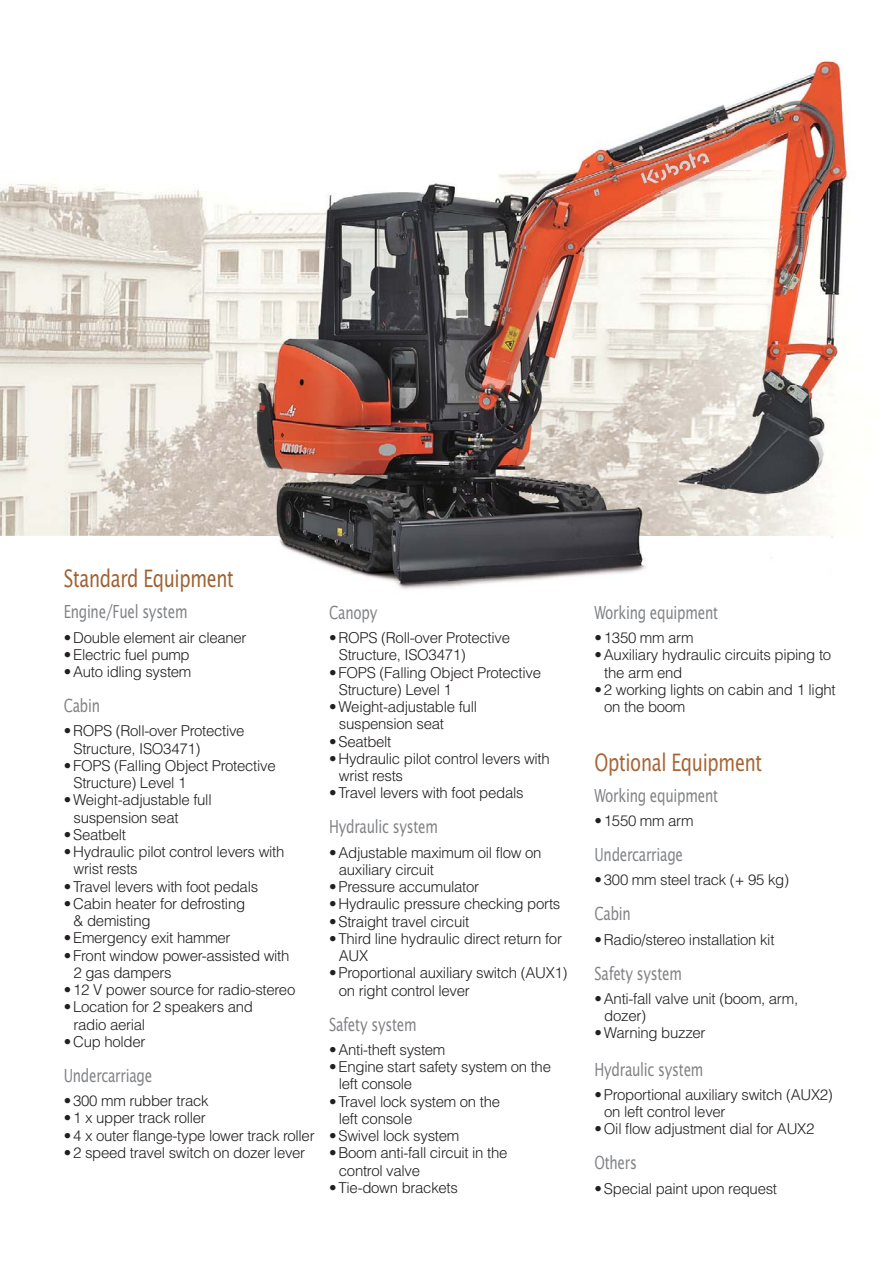
<style>
.page{position:relative;width:893px;height:1263px;background:#fff}
.page>*{position:absolute;margin:0;border:0;box-sizing:border-box;transform-origin:0 0}
.t1{font:24px "Lucida Sans";letter-spacing:-.02em;color:#9f6233;scale:.75 1}
.t2{font:24px "Lucida Sans";letter-spacing:-.02em;color:#a76535;scale:.75 1}
.t3{font:18px "Lucida Sans";letter-spacing:-.02em;color:#808285;scale:.75 1}
.t4{font:300 15px/17.2px "Helvetica";letter-spacing:-.02em;color:#231f20}
</style>
<div class="page">
<img style="left:0;top:183px;width:245px;height:353px">
<img style="left:842px;top:106px;width:5px;height:64px">
<img style="left:578px;top:60px;width:264px;height:110px">
<img style="left:279px;top:536px;width:554px;height:54px">
<img style="left:245px;top:170px;width:605px;height:366px">
<h1 class="t1" style="left:64px;top:569px;width:228px">Standard Equipment</h1>
<p class="t3" style="left:64px;top:604px;width:167px">Engine/Fuel system</p>
<p class="t4" style="left:64px;top:630px;width:184px">•Double element air cleaner</p>
<p class="t4" style="left:64px;top:647px;width:128px">•Electric fuel pump</p>
<p class="t4" style="left:64px;top:665px;width:129px">•Auto idling system</p>
<p class="t3" style="left:64px;top:698px;width:50px">Cabin</p>
<p class="t4" style="left:74px;top:724px;width:173px;text-indent:-10px">•ROPS (Roll-over Protective<br>Structure, ISO3471)</p>
<p class="t4" style="left:74px;top:758px;width:204px;text-indent:-10px">•FOPS (Falling Object Protective<br>Structure) Level 1</p>
<p class="t4" style="left:74px;top:793px;width:140px;text-indent:-10px">•Weight-adjustable full suspension seat</p>
<p class="t4" style="left:64px;top:827px;width:64px">•Seatbelt</p>
<p class="t4" style="left:74px;top:845px;width:212px;text-indent:-10px">•Hydraulic pilot control levers with wrist rests</p>
<p class="t4" style="left:64px;top:879px;width:196px">•Travel levers with foot pedals</p>
<p class="t4" style="left:74px;top:896px;width:173px;text-indent:-10px">• Cabin heater for defrosting &amp; demisting</p>
<p class="t4" style="left:64px;top:931px;width:168px">•Emergency exit hammer</p>
<p class="t4" style="left:74px;top:948px;width:217px;text-indent:-10px">•Front window power-assisted with<br>2 gas dampers</p>
<p class="t4" style="left:64px;top:983px;width:233px">•12 V power source for radio-stereo</p>
<p class="t4" style="left:74px;top:1000px;width:181px;text-indent:-10px">•Location for 2 speakers and radio aerial</p>
<p class="t4" style="left:64px;top:1034px;width:83px">•Cup holder</p>
<p class="t3" style="left:64px;top:1068px;width:120px">Undercarriage</p>
<p class="t4" style="left:64px;top:1094px;width:146px">•300 mm rubber track</p>
<p class="t4" style="left:64px;top:1111px;width:144px">•1 x upper track roller</p>
<p class="t4" style="left:64px;top:1128px;width:252px">•4 x outer flange-type lower track roller</p>
<p class="t4" style="left:64px;top:1145px;width:243px">•2 speed travel switch on dozer lever</p>
<p class="t3" style="left:329px;top:605px;width:66px">Canopy</p>
<p class="t4" style="left:339px;top:631px;width:173px;text-indent:-10px">•ROPS (Roll-over Protective<br>Structure, ISO3471)</p>
<p class="t4" style="left:339px;top:665px;width:204px;text-indent:-10px">•FOPS (Falling Object Protective<br>Structure) Level 1</p>
<p class="t4" style="left:339px;top:700px;width:140px;text-indent:-10px">•Weight-adjustable full suspension seat</p>
<p class="t4" style="left:329px;top:734px;width:64px">•Seatbelt</p>
<p class="t4" style="left:339px;top:751px;width:212px;text-indent:-10px">• Hydraulic pilot control levers with wrist rests</p>
<p class="t4" style="left:329px;top:786px;width:196px">•Travel levers with foot pedals</p>
<p class="t3" style="left:329px;top:819px;width:147px">Hydraulic system</p>
<p class="t4" style="left:339px;top:845px;width:204px;text-indent:-10px">•Adjustable maximum oil flow on auxiliary circuit</p>
<p class="t4" style="left:329px;top:880px;width:151px">•Pressure accumulator</p>
<p class="t4" style="left:329px;top:897px;width:233px">•Hydraulic pressure checking ports</p>
<p class="t4" style="left:329px;top:914px;width:142px">•Straight travel circuit</p>
<p class="t4" style="left:339px;top:931px;width:225px;text-indent:-10px">•Third line hydraulic direct return for<br>AUX</p>
<p class="t4" style="left:339px;top:966px;width:230px;text-indent:-10px">•Proportional auxiliary switch (AUX1) on right control lever</p>
<p class="t3" style="left:329px;top:1017px;width:118px">Safety system</p>
<p class="t4" style="left:329px;top:1042px;width:118px">•Anti-theft system</p>
<p class="t4" style="left:339px;top:1060px;width:214px;text-indent:-10px">•Engine start safety system on the left console</p>
<p class="t4" style="left:339px;top:1094px;width:163px;text-indent:-10px">•Travel lock system on the left console</p>
<p class="t4" style="left:329px;top:1129px;width:132px">•Swivel lock system</p>
<p class="t4" style="left:339px;top:1146px;width:170px;text-indent:-10px">•Boom anti-fall circuit in the control valve</p>
<p class="t4" style="left:329px;top:1180px;width:130px">•Tie-down brackets</p>
<p class="t3" style="left:594px;top:605px;width:166px">Working equipment</p>
<p class="t4" style="left:594px;top:631px;width:101px">•1350 mm arm</p>
<p class="t4" style="left:604px;top:648px;width:228px;text-indent:-10px">•Auxiliary hydraulic circuits piping to the arm end</p>
<p class="t4" style="left:604px;top:682px;width:233px;text-indent:-10px">•2 working lights on cabin and 1 light on the boom</p>
<h1 class="t2" style="left:594px;top:752px;width:225px">Optional Equipment</h1>
<p class="t3" style="left:594px;top:788px;width:166px">Working equipment</p>
<p class="t4" style="left:594px;top:814px;width:101px">•1550 mm arm</p>
<p class="t3" style="left:594px;top:847px;width:120px">Undercarriage</p>
<p class="t4" style="left:594px;top:873px;width:196px">•300 mm steel track (+ 95 kg)</p>
<p class="t3" style="left:594px;top:906px;width:50px">Cabin</p>
<p class="t4" style="left:594px;top:932px;width:182px">•Radio/stereo installation kit</p>
<p class="t3" style="left:594px;top:966px;width:118px">Safety system</p>
<p class="t4" style="left:604px;top:991px;width:196px;text-indent:-10px">•Anti-fall valve unit (boom, arm, dozer)</p>
<p class="t4" style="left:594px;top:1026px;width:113px">•Warning buzzer</p>
<p class="t3" style="left:594px;top:1062px;width:147px">Hydraulic system</p>
<p class="t4" style="left:604px;top:1087px;width:230px;text-indent:-10px">•Proportional auxiliary switch (AUX2) on left control lever</p>
<p class="t4" style="left:594px;top:1122px;width:221px">•Oil flow adjustment dial for AUX2</p>
<p class="t3" style="left:594px;top:1155px;width:58px">Others</p>
<p class="t4" style="left:594px;top:1181px;width:184px">•Special paint upon request</p>
</div>
